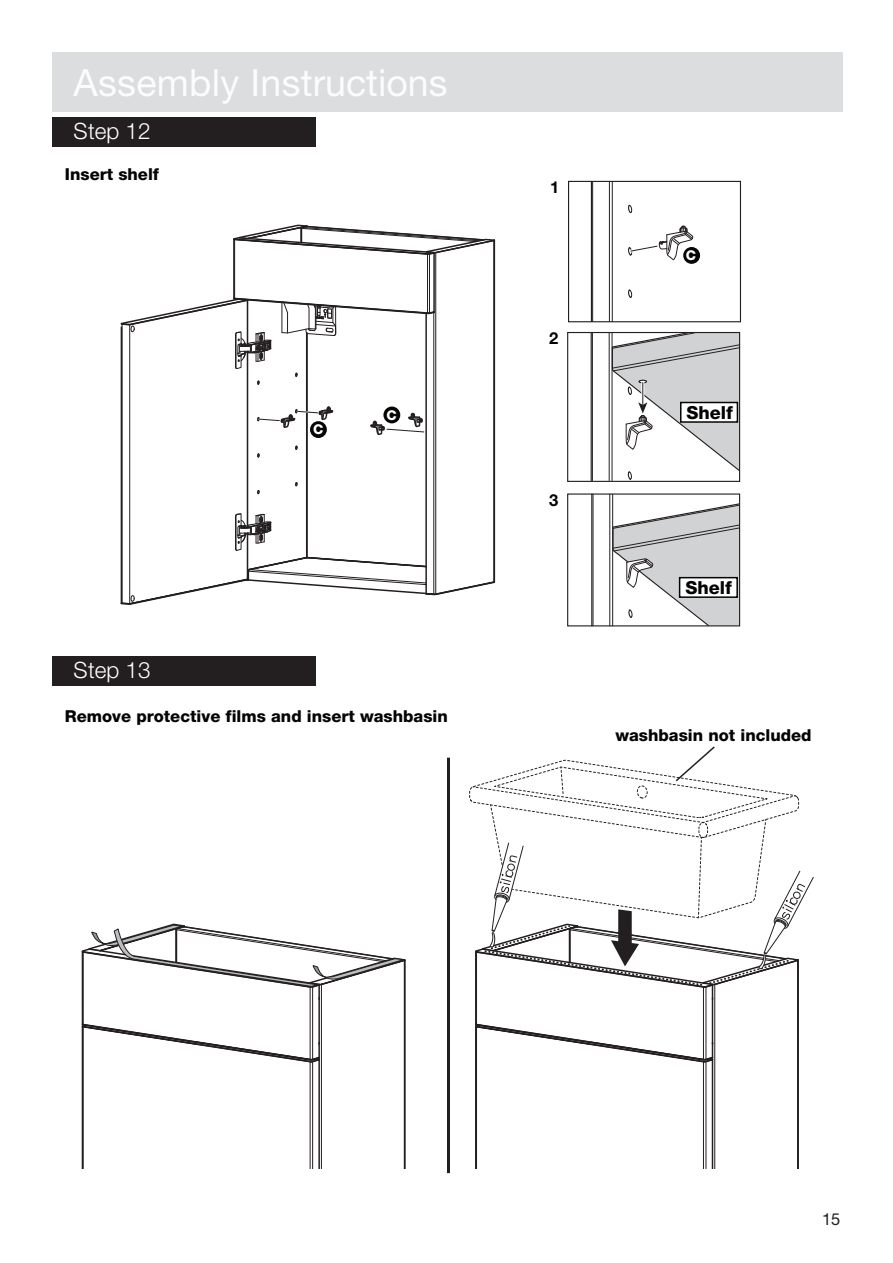
<style>
.page{position:relative;width:893px;height:1263px;background:#fff}
.page>*{position:absolute;margin:0;border:0;box-sizing:border-box;transform-origin:0 0}
.t1{font:37.5px "Helvetica Neue";letter-spacing:.01em;color:#fcfcfc}
.t2{font:300 22.5px "Helvetica Neue";color:#fff}
.t3{font:800 18px "Helvetica Neue";color:#040503}
.t4{font:800 16.5px "Helvetica Neue";color:#040503}
.t5{font:700 16.5px "Helvetica Neue";color:#040503}
.t6{font:16.5px "Helvetica Neue";color:#231f20}
.t7{font:800 13.5px "Helvetica Neue";color:#fff}
</style>
<div class="page">
<div style="left:52px;top:52px;width:791px;height:60px;background:#dcdddf"></div>
<div style="left:52px;top:117px;width:264px;height:30px;background:#231f20"></div>
<div style="left:52px;top:656px;width:264px;height:29px;background:#231f20"></div>
<div style="left:683px;top:247px;width:17px;height:17px;background:#050504;border-radius:50%"></div>
<svg style="left:120px;top:224px;width:376px;height:381px"></svg>
<hr style="left:612px;top:181px;width:1px;height:141px;background:#231f20">
<hr style="left:592px;top:181px;width:1px;height:141px;background:#231f20">
<hr style="left:609px;top:181px;width:1px;height:141px;background:#231f20">
<svg style="left:628px;top:204px;width:4px;height:10px"></svg>
<svg style="left:628px;top:289px;width:4px;height:9px"></svg>
<hr style="left:591px;top:181px;width:1px;height:141px;background:#231f20">
<svg style="left:628px;top:226px;width:65px;height:34px"></svg>
<div style="left:568px;top:181px;width:173px;height:141px;border:1px solid #231f20"></div>
<svg style="left:567px;top:493px;width:174px;height:134px"></svg>
<svg style="left:567px;top:332px;width:174px;height:150px"></svg>
<div style="left:681px;top:402px;width:56px;height:20px;background:#fff"></div>
<div style="left:680px;top:402px;width:58px;height:21px;border:2px solid #040503"></div>
<div style="left:680px;top:578px;width:57px;height:19px;background:#fff"></div>
<div style="left:679px;top:577px;width:59px;height:21px;border:2px solid #040503"></div>
<svg style="left:469px;top:746px;width:345px;height:422px"></svg>
<hr style="left:447px;top:758px;width:3px;height:415px;background:#231f20">
<svg style="left:81px;top:923px;width:325px;height:245px"></svg>
<h1 class="t1" style="left:73px;top:69px;width:376px">Assembly Instructions</h1>
<h2 class="t2" style="left:73px;top:123px;width:79px">Step 12</h2>
<p class="t4" style="left:65px;top:169px;width:96px">Insert shelf</p>
<h2 class="t2" style="left:73px;top:661px;width:79px">Step 13</h2>
<p class="t7" style="left:313px;top:425px;width:12px">C</p>
<p class="t7" style="left:387px;top:410px;width:12px">C</p>
<p class="t4" style="left:65px;top:710px;width:384px">Remove protective films and insert washbasin</p>
<p class="t5" style="left:550px;top:181px;width:11px">1</p>
<p class="t5" style="left:549px;top:332px;width:11px">2</p>
<p class="t5" style="left:549px;top:494px;width:11px">3</p>
<p class="t7" style="left:686px;top:250px;width:12px">C</p>
<p class="t3" style="left:687px;top:406px;width:48px">Shelf</p>
<p class="t3" style="left:685px;top:581px;width:48px">Shelf</p>
<p class="t4" style="left:615px;top:729px;width:198px">washbasin not included</p>
<p class="t6" style="left:822px;top:1213px;width:20px">15</p>
</div>
